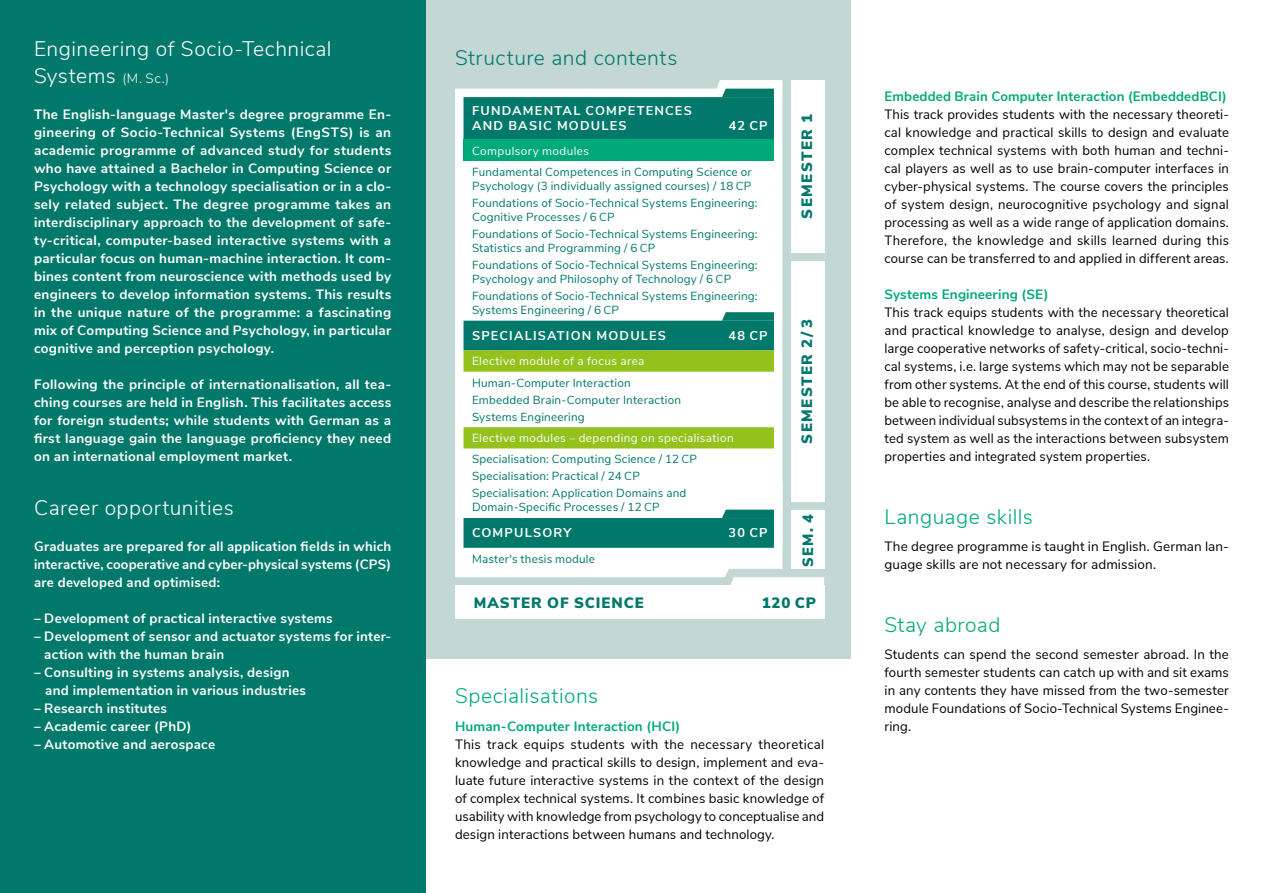
<style>
.page{position:relative;width:1263px;height:893px;background:#fff}
.page>*{position:absolute;margin:0;border:0;box-sizing:border-box;transform-origin:0 0}
.t1{font:300 21px/27px "Nunito Sans";letter-spacing:.025em;color:#fff}
.t2{font:300 21px "Nunito Sans";letter-spacing:.02em;color:#00a979}
.t3{font:300 21px "Nunito Sans";letter-spacing:.025em;color:#00786a}
.t4{font:900 15px "Nunito Sans";letter-spacing:.085em;color:#00786a}
.t5{font:900 15px "Nunito Sans";letter-spacing:.055em;color:#00786a}
.t6{font:13.5px/18px "Nunito Sans";letter-spacing:.01em;color:#000;text-align:justify}
.t7{font:700 13.5px/18px "Nunito Sans";letter-spacing:.02em;color:#fff;text-align:justify}
.t8{font:700 13.5px "Nunito Sans";letter-spacing:.01em;color:#00a979}
.t9{font:700 12.75px/15px "Nunito Sans";letter-spacing:.095em;color:#fff}
.t10{font:11.7px/14.1px "Nunito Sans";letter-spacing:.015em;color:#00786a}
.t11{font:11.7px "Nunito Sans";letter-spacing:.035em;color:#fff}
.s1{font-size:13.5px}
</style>
<div class="page">
<div style="left:425px;top:0;width:425px;height:659px;background:#c3d8d5"></div>
<div style="left:0;top:0;width:425px;height:893px;background:#00786a"></div>
<svg style="left:455px;top:80px;width:327px;height:402px;fill:#fff"></svg>
<div style="left:791px;top:261px;width:33px;height:241px;background:#fff"></div>
<div style="left:791px;top:80px;width:33px;height:173px;background:#fff"></div>
<svg style="left:463px;top:97px;width:311px;height:385px;background:#b9dad6"></svg>
<div style="left:463px;top:140px;width:311px;height:21px;background:#00a979"></div>
<svg style="left:463px;top:350px;width:311px;height:98px;background:#d0e49d"></svg>
<div style="left:455px;top:586px;width:369px;height:33px;background:#fff"></div>
<svg style="left:722px;top:89px;width:52px;height:8px"></svg>
<svg style="left:722px;top:312px;width:52px;height:9px"></svg>
<svg style="left:455px;top:482px;width:369px;height:104px;background:#b7d8d4"></svg>
<h1 class="t1" style="left:34px;top:34px;width:299px">Engineering of Socio-Technical<br>Systems <span class="s1">(M. Sc.)</span></h1>
<p class="t7" style="left:34px;top:104px;width:359px">The English-language Master's degree programme En&shy;gineering of Socio-Technical Systems (EngSTS) is an academic programme of advanced study for students who have attained a Bachelor in Computing Science or Psychology with a technology specialisation or in a clo&shy;sely related subject. The degree programme takes an interdisciplinary approach to the development of safe&shy;ty-critical, computer-based interactive systems with a particular focus on human-machine interaction. It com&shy;bines content from neuroscience with methods used by engineers to develop information systems. This results in the unique nature of the programme: a fascinating mix of Computing Science and Psychology, in particular cognitive and perception psychology.</p>
<p class="t7" style="left:34px;top:374px;width:359px">Following the principle of internationalisation, all tea&shy;ching courses are held in English. This facilitates access for foreign students; while students with German as a first language gain the language proficiency they need on an international employment market.</p>
<h1 class="t1" style="left:34px;top:493px;width:201px">Career opportunities</h1>
<p class="t7" style="left:34px;top:536px;width:359px">Graduates are prepared for all application fields in which interactive, cooperative and cyber-physical systems (CPS) are developed and optimised:</p>
<p class="t7" style="left:34px;top:608px;width:300px">– Development of practical interactive systems</p>
<p class="t7" style="left:44px;top:626px;width:348px;text-indent:-10px">– Development of sensor and actuator systems for inter&shy;action with the human brain</p>
<p class="t7" style="left:45px;top:662px;width:262px;text-indent:-11px">– Consulting in systems analysis, design and implementation in various industries</p>
<p class="t7" style="left:34px;top:698px;width:134px">– Research institutes</p>
<p class="t7" style="left:34px;top:716px;width:159px">– Academic career (PhD)</p>
<p class="t7" style="left:34px;top:734px;width:183px">– Automotive and aerospace</p>
<h1 class="t3" style="left:455px;top:42px;width:224px">Structure and contents</h1>
<p class="t9" style="left:472px;top:102px;width:221px">FUNDAMENTAL COMPETENCES<br>AND BASIC MODULES</p>
<p class="t4" style="left:796px;top:219px;width:106px;rotate:-90deg">SEMESTER 1</p>
<p class="t9" style="left:729px;top:117px;width:40px">42 CP</p>
<p class="t11" style="left:472px;top:142px;width:118px">Compulsory modules</p>
<p class="t10" style="left:472px;top:164px;width:281px">Fundamental Competences in Computing Science or<br>Psychology (3 individually assigned courses) / 18 CP</p>
<p class="t10" style="left:472px;top:195px;width:287px">Foundations of Socio-Technical Systems Engineering:<br>Cognitive Processes / 6 CP</p>
<p class="t10" style="left:472px;top:226px;width:287px">Foundations of Socio-Technical Systems Engineering:<br>Statistics and Programming / 6 CP</p>
<p class="t10" style="left:472px;top:257px;width:287px">Foundations of Socio-Technical Systems Engineering:<br>Psychology and Philosophy of Technology / 6 CP</p>
<p class="t10" style="left:472px;top:288px;width:287px">Foundations of Socio-Technical Systems Engineering:<br>Systems Engineering / 6 CP</p>
<p class="t9" style="left:472px;top:327px;width:196px">SPECIALISATION MODULES</p>
<p class="t9" style="left:728px;top:327px;width:41px">48 CP</p>
<p class="t11" style="left:472px;top:353px;width:174px">Elective module of a focus area</p>
<p class="t10" style="left:472px;top:373px;width:211px;line-height:17px">Human-Computer Interaction<br>Embedded Brain-Computer Interaction<br>Systems Engineering</p>
<p class="t11" style="left:472px;top:429px;width:263px">Elective modules – depending on specialisation</p>
<p class="t10" style="left:472px;top:450px;width:227px;line-height:17px">Specialisation: Computing Science / 12 CP<br>Specialisation: Practical / 24 CP<br>Specialisation: Application Domains and</p>
<p class="t10" style="left:472px;top:500px;width:189px">Domain-Specific Processes / 12 CP</p>
<p class="t9" style="left:472px;top:524px;width:101px">COMPULSORY</p>
<p class="t9" style="left:729px;top:524px;width:40px">30 CP</p>
<p class="t10" style="left:472px;top:551px;width:124px">Master's thesis module</p>
<p class="t5" style="left:474px;top:592px;width:172px">MASTER OF SCIENCE</p>
<p class="t4" style="left:762px;top:592px;width:56px">120 CP</p>
<p class="t4" style="left:796px;top:444px;width:126px;rotate:-90deg">SEMESTER 2/ 3</p>
<p class="t4" style="left:797px;top:567px;width:54px;rotate:-90deg">SEM. 4</p>
<h1 class="t2" style="left:455px;top:681px;width:145px">Specialisations</h1>
<p class="t8" style="left:455px;top:716px;width:227px">Human-Computer Interaction (HCI)</p>
<p class="t6" style="left:455px;top:734px;width:371px">This track equips students with the necessary theoretical knowledge and practical skills to design, implement and eva&shy;luate future interactive systems in the context of the design of complex technical systems. It combines basic knowledge of usability with knowledge from psychology to conceptualise and design interactions between humans and technology.</p>
<p class="t8" style="left:884px;top:86px;width:344px">Embedded Brain Computer Interaction (EmbeddedBCI)</p>
<p class="t6" style="left:884px;top:104px;width:346px">This track provides students with the necessary theoreti&shy;cal knowledge and practical skills to design and evaluate complex technical systems with both human and techni&shy;cal players as well as to use brain-computer interfaces in cyber-physical systems. The course covers the principles of system design, neurocognitive psychology and signal processing as well as a wide range of application domains.<br>Therefore, the knowledge and skills learned during this course can be transferred to and applied in different areas.</p>
<p class="t8" style="left:884px;top:284px;width:165px">Systems Engineering (SE)</p>
<p class="t6" style="left:884px;top:302px;width:346px">This track equips students with the necessary theoretical and practical knowledge to analyse, design and develop large cooperative networks of safety-critical, socio-techni&shy;cal systems, i.e. large systems which may not be separable from other systems. At the end of this course, students will be able to recognise, analyse and describe the relationships between individual subsystems in the context of an integra&shy;ted system as well as the interactions between subsystem properties and integrated system properties.</p>
<h1 class="t2" style="left:884px;top:501px;width:150px">Language skills</h1>
<p class="t6" style="left:884px;top:536px;width:346px">The degree programme is taught in English. German lan&shy;guage skills are not necessary for admission.</p>
<h1 class="t2" style="left:884px;top:609px;width:118px">Stay abroad</h1>
<p class="t6" style="left:884px;top:644px;width:346px">Students can spend the second semester abroad. In the fourth semester students can catch up with and sit exams in any contents they have missed from the two-semester module Foundations of Socio-Technical Systems Enginee&shy;ring.</p>
</div>
